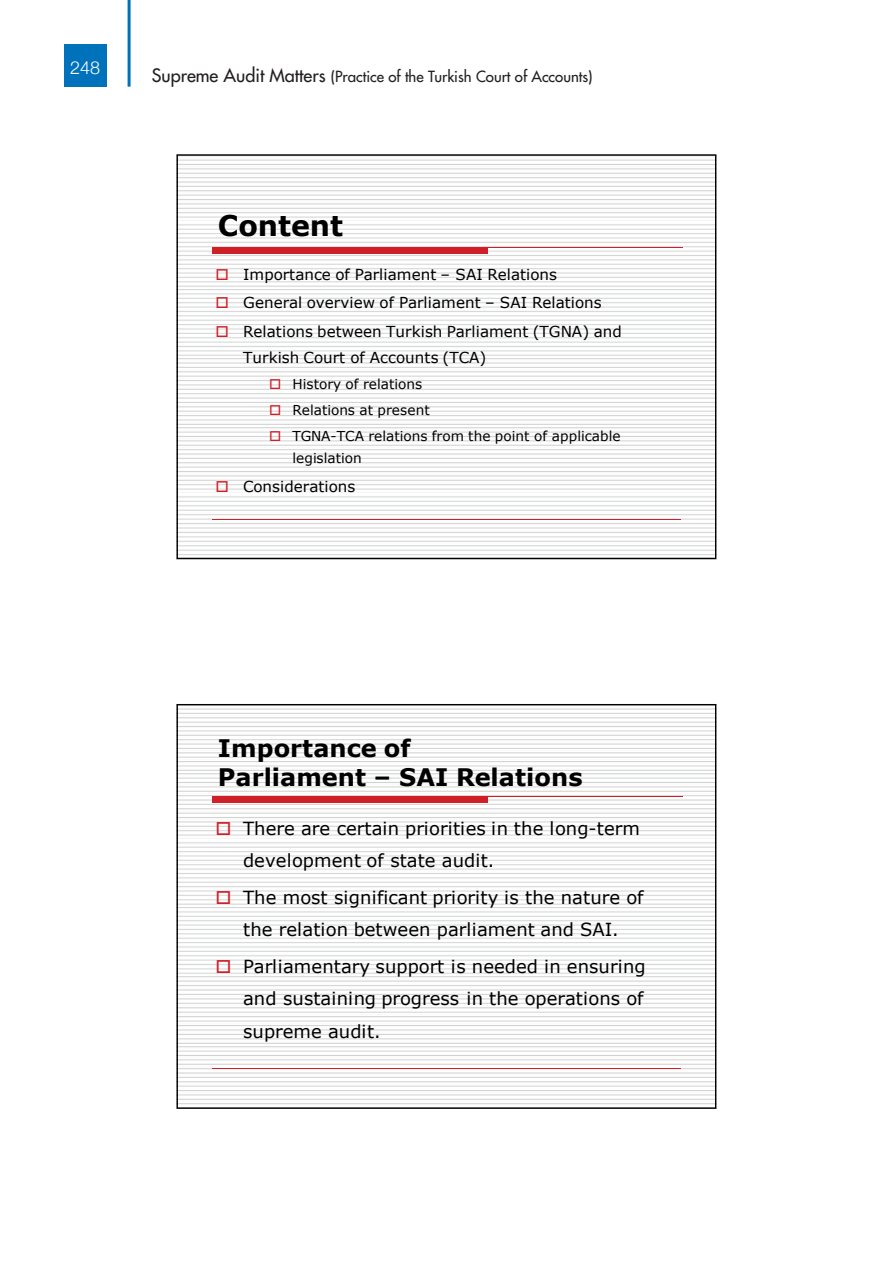
<style>
.page{position:relative;width:893px;height:1263px;background:#fff}
.page>*{position:absolute;margin:0;border:0;box-sizing:border-box;transform-origin:0 0}
.t1{font:700 28.5px "Verdana";letter-spacing:-.005em;color:#000001}
.t2{font:700 24.15px/28.8px "Verdana";color:#000001}
.t3{font:18px/32.4px "Verdana";letter-spacing:.005em;color:#000001}
.t4{font:300 18px "Helvetica Neue";color:#fff}
.t5{font:15.15px/25.2px "Verdana";color:#000001}
.t6{font:15px "Futura Normal Tr";color:#231f20}
.t7{font:13.65px/22.6px "Verdana";color:#000001}
.s1{font-size:18px}
.s2{color:#d01f26}
</style>
<div class="page">
<div style="left:64px;top:44px;width:42px;height:42px;background:#0072bc"></div>
<hr style="left:128px;top:0;width:3px;height:87px;background:#0072bc">
<img style="left:178px;top:154px;width:539px;height:405px">
<div style="left:212px;top:247px;width:276px;height:6px;background:#d01f26"></div>
<hr style="left:212px;top:247px;width:471px;height:1px;background:#d01f26">
<hr style="left:212px;top:519px;width:469px;height:1px;background:#d01f26">
<div style="left:212px;top:797px;width:276px;height:6px;background:#d01f26"></div>
<hr style="left:212px;top:796px;width:471px;height:1px;background:#d01f26">
<hr style="left:212px;top:1068px;width:469px;height:1px;background:#d01f26">
<p class="t4" style="left:70px;top:56px;width:32px">248</p>
<p class="t6" style="left:152px;top:67px;width:442px"><span class="s1">Supreme Audit Matters</span> (Practice of the Turkish Court of Accounts)</p>
<h1 class="t1" style="left:218px;top:205px;width:127px">Content</h1>
<p class="t5" style="left:215px;top:261px;width:343px"><span class="s2">□</span> Importance of Parliament – SAI Relations</p>
<p class="t5" style="left:215px;top:290px;width:388px"><span class="s2">□</span> General overview of Parliament – SAI Relations</p>
<p class="t5" style="left:243px;top:319px;width:380px;text-indent:-28px"><span class="s2">□</span> Relations between Turkish Parliament (TGNA) and<br>Turkish Court of Accounts (TCA)</p>
<p class="t7" style="left:269px;top:372px;width:155px"><span class="s2">□</span> History of relations</p>
<p class="t7" style="left:269px;top:398px;width:162px"><span class="s2">□</span> Relations at present</p>
<p class="t7" style="left:292px;top:424px;width:330px;text-indent:-23px"><span class="s2">□</span> TGNA-TCA relations from the point of applicable legislation</p>
<p class="t5" style="left:215px;top:473px;width:142px"><span class="s2">□</span> Considerations</p>
<h2 class="t2" style="left:218px;top:734px;width:366px">Importance of<br>Parliament – SAI Relations</h2>
<p class="t3" style="left:243px;top:812px;width:398px;text-indent:-28px"><span class="s2">□</span> There are certain priorities in the long-term development of state audit.</p>
<p class="t3" style="left:215px;top:881px;width:430px;text-align:center"><span class="s2">□</span> The most significant priority is the nature of the relation between parliament and SAI.</p>
<p class="t3" style="left:243px;top:950px;width:404px;text-indent:-28px"><span class="s2">□</span> Parliamentary support is needed in ensuring and sustaining progress in the operations of supreme audit.</p>
</div>
